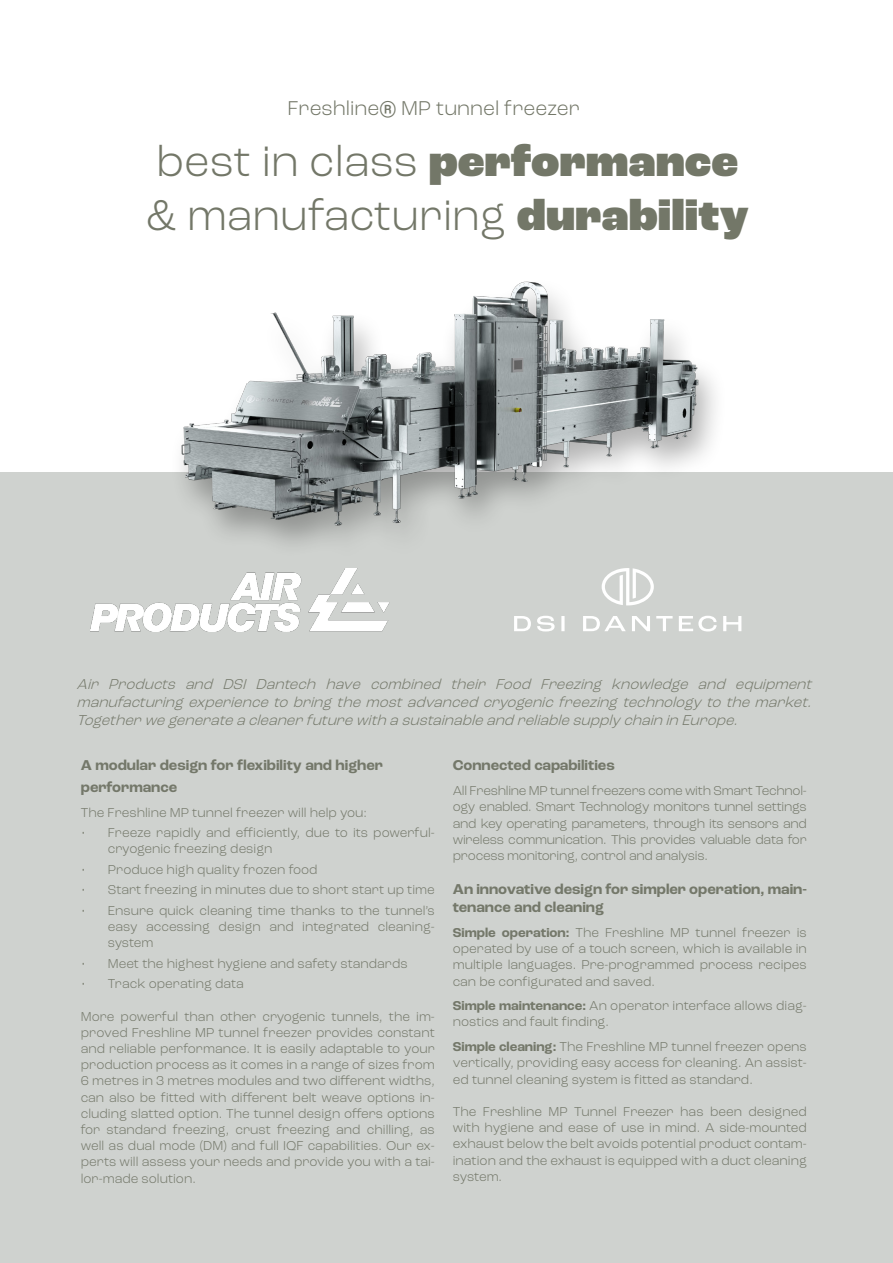
<style>
.page{position:relative;width:893px;height:1263px;background:#fff}
.page>*{position:absolute;margin:0;border:0;box-sizing:border-box;transform-origin:0 0}
.t1{font:300 45px/54px "Roc Grotesk";color:#737768}
.Product_name{font:300 21px "Roc Grotesk";color:#737768}
.t2{font:italic 300 15px/18px "Roc Grotesk";color:#74786a;text-align:justify}
.t3{font:700 15px/18px "Roc Grotesk";color:#74786a}
.t4{font:300 13.5px/16.2px "Roc Grotesk";color:#74786a;text-align:justify}
.s1{font-weight:900}
.s2{font-weight:700}
</style>
<div class="page">
<div style="left:0;top:472px;width:893px;height:791px;background:#cfd2cf"></div>
<img style="left:181px;top:281px;width:535px;height:325px">
<img style="left:90px;top:568px;width:299px;height:63px">
<svg style="left:602px;top:568px;width:52px;height:37px"></svg>
<svg style="left:514px;top:616px;width:227px;height:15px"></svg>
<p class="Product_name" style="left:288px;top:95px;width:294px">Freshline® MP tunnel freezer</p>
<p class="t1" style="left:145px;top:134px;width:605px">best in class <span class="s1">performance </span>&amp; manufacturing <span class="s1">durability</span></p>
<p class="t2" style="left:77px;top:675px;width:741px">Air Products and DSI Dantech have combined their Food Freezing knowledge and equipment manufacturingexperienceto bringthemostadvanced cryogenicfreezingtechnologyto themarket.<br>Togetherwegenerateacleanerfuturewith asustainableand reliablesupplychain in Europe.</p>
<p class="t3" style="left:81px;top:757px;width:304px">A modular design for flexibility and higher</p>
<p class="t3" style="left:81px;top:778px;width:98px">performance</p>
<p class="t4" style="left:81px;top:804px;width:288px">The Freshline MP tunnel freezer will help you:</p>
<p class="t4" style="left:108px;top:825px;width:329px;text-indent:-27px">• Freeze rapidly and efficiently, due to its powerful&shy;cryogenic freezing design</p>
<p class="t4" style="left:81px;top:861px;width:238px">• Produce high quality frozen food</p>
<p class="t4" style="left:81px;top:882px;width:356px">• Start freezing in minutes due to short start up time</p>
<p class="t4" style="left:108px;top:902px;width:329px;text-indent:-27px">• Ensure quick cleaning time thanks to the tunnel’s easy accessing design and integrated cleaning&shy;system</p>
<p class="t4" style="left:81px;top:955px;width:328px">• Meet the highest hygiene and safety standards</p>
<p class="t4" style="left:81px;top:975px;width:165px">• Track operating data</p>
<p class="t4" style="left:81px;top:1008px;width:356px">More powerful than other cryogenic tunnels, the im&shy;proved Freshline MP tunnel freezer provides constant and reliable performance. It is easily adaptable to your production process as it comes in a range of sizes from 6 metres in 3 metres modules and two different widths, can also be fitted with different belt weave options in&shy;cluding slatted option. The tunnel design offers options for standard freezing, crust freezing and chilling, as well as dual mode (DM) and full IQF capabilities. Our ex&shy;perts will assess your needs and provide you with a tai&shy;lor-made solution.</p>
<p class="t3" style="left:453px;top:757px;width:163px">Connected capabilities</p>
<p class="t4" style="left:453px;top:782px;width:356px">All Freshline MP tunnel freezers come with Smart Technol&shy;ogy enabled. Smart Technology monitors tunnel settings and key operating parameters, through its sensors and wireless communication. This provides valuable data for process monitoring, control and analysis.</p>
<p class="t3" style="left:453px;top:880px;width:356px">An innovative design for simpler operation, main&shy;tenance and cleaning</p>
<p class="t4" style="left:453px;top:924px;width:356px"><span class="s2">Simple operation:</span> The Freshline MP tunnel freezer is operated by use of a touch screen, which is available in multiple languages. Pre-programmed process recipes can be configurated and saved.</p>
<p class="t4" style="left:453px;top:997px;width:356px"><span class="s2">Simple maintenance:</span> An operator interface allows diag&shy;nostics and fault finding.</p>
<p class="t4" style="left:453px;top:1038px;width:356px"><span class="s2">Simple cleaning:</span> The Freshline MP tunnel freezer opens vertically, providing easy access for cleaning. An assist&shy;ed tunnel cleaning system is fitted as standard.</p>
<p class="t4" style="left:453px;top:1103px;width:356px">The Freshline MP Tunnel Freezer has been designed with hygiene and ease of use in mind. A side-mounted exhaust below the belt avoids potential product contam&shy;ination and the exhaust is equipped with a duct cleaning system.</p>
</div>
